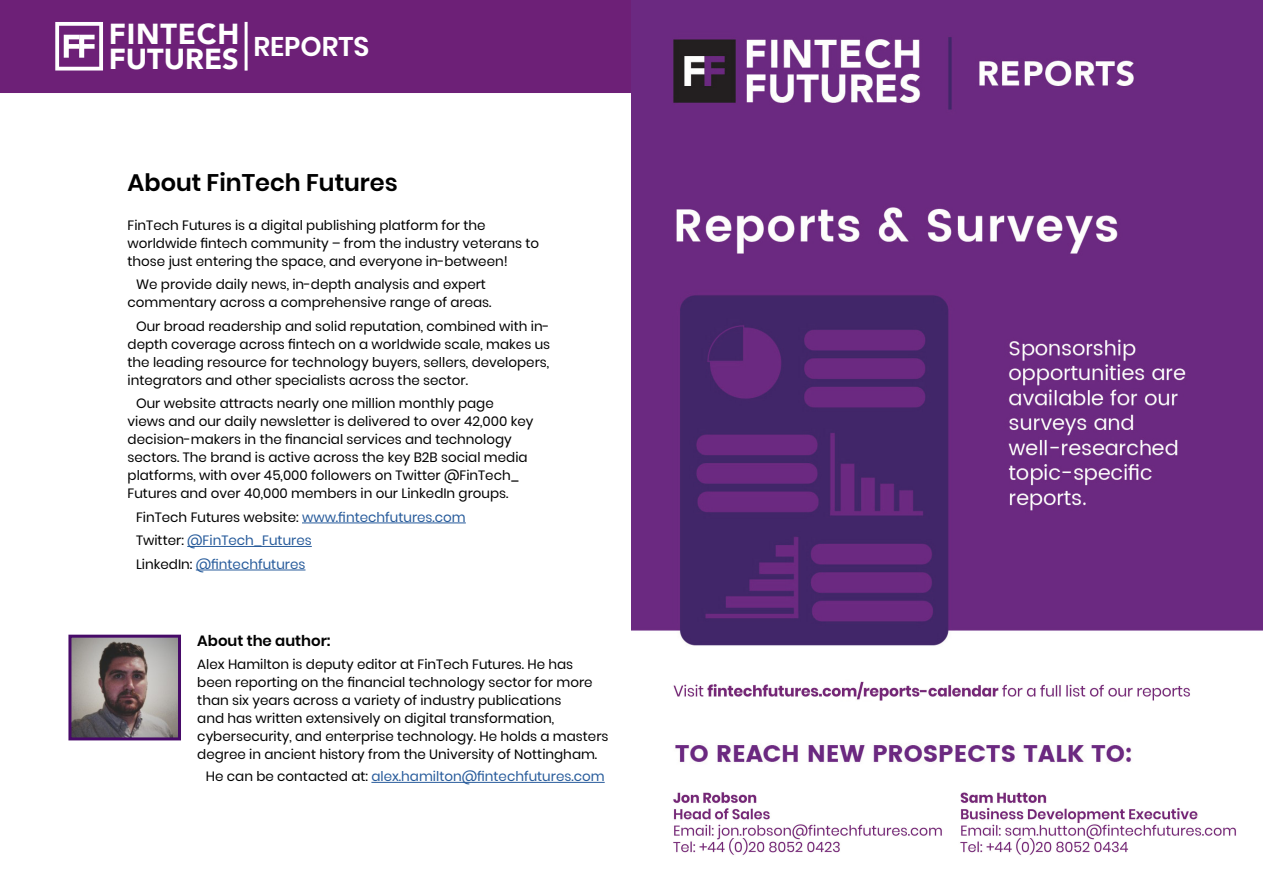
<style>
.page{position:relative;width:1263px;height:893px;background:#fff}
.page>*{position:absolute;margin:0;border:0;box-sizing:border-box;transform-origin:0 0}
.t1{font:900 28.95px "Avenir";letter-spacing:.015em;color:#fff}
.t2{font:600 24px "Poppins";color:#000}
.t3{font:600 15px "Poppins";color:#000}
.Body_copy{font:13.5px/18px "Poppins";color:#000}
.t4{font:13.5px "Poppins";color:#275b9b}
.s1{color:#275b9b}
.s2{color:#000}
</style>
<div class="page">
<div style="left:0;top:0;width:631px;height:93px;background:#6d2077"></div>
<svg style="left:55px;top:22px;width:48px;height:49px"></svg>
<hr style="left:245px;top:22px;width:3px;height:49px;background:#fff">
<img style="left:72px;top:639px;width:105px;height:97px">
<div style="left:68px;top:635px;width:113px;height:105px;border:3px solid #470a68"></div>
<hr style="left:371px;top:782px;width:234px;height:1px;background:#275b9b">
<hr style="left:302px;top:523px;width:164px;height:1px;background:#275b9b">
<hr style="left:187px;top:546px;width:125px;height:1px;background:#275b9b">
<hr style="left:196px;top:570px;width:109px;height:1px;background:#275b9b">
<img style="left:631px;top:0;width:632px;height:855px">
<h1 class="t1" style="left:109px;top:9px;width:262px">FINTECH <sub>REPORTS</sub></h1>
<h1 class="t1" style="left:109px;top:35px;width:132px">FUTURES</h1>
<p class="t2" style="left:128px;top:168px;width:272px">About FinTech Futures</p>
<p class="Body_copy" style="left:128px;top:216px;width:413px">FinTech Futures is a digital publishing platform for the worldwide fintech community – from the industry veterans to those just entering the space, and everyone in-between!</p>
<p class="Body_copy" style="left:128px;top:276px;width:365px;text-align:center">We provide daily news, in-depth analysis and expert commentary across a comprehensive range of areas.</p>
<p class="Body_copy" style="left:128px;top:317px;width:424px;text-align:justify;text-indent:9px">Our broad readership and solid reputation, combined with in&shy;depth coverage across fintech on a worldwide scale, makes us the leading resource for technology buyers, sellers, developers, integrators and other specialists across the sector.</p>
<p class="Body_copy" style="left:128px;top:395px;width:407px;text-indent:9px">Our website attracts nearly one million monthly page views and our daily newsletter is delivered to over 42,000 key decision-makers in the financial services and technology sectors. The brand is active across the key B2B social media platforms, with over 45,000 followers on Twitter @FinTech_ Futures and over 40,000 members in our LinkedIn groups.</p>
<p class="Body_copy" style="left:136px;top:508px;width:331px">FinTech Futures website: <span class="s1">www.fintechfutures.com</span></p>
<p class="t4" style="left:136px;top:533px;width:177px"><span class="s2">Twitter:</span> @FinTech_Futures</p>
<p class="t4" style="left:136px;top:556px;width:171px"><span class="s2">LinkedIn:</span> @fintechfutures</p>
<p class="t3" style="left:197px;top:632px;width:135px">About the author:</p>
<p class="Body_copy" style="left:197px;top:656px;width:413px">Alex Hamilton is deputy editor at FinTech Futures. He has been reporting on the financial technology sector for more than six years across a variety of industry publications<br>and has written extensively on digital transformation, cybersecurity, and enterprise technology. He holds a masters degree in ancient history from the University of Nottingham.</p>
<p class="t4" style="left:206px;top:769px;width:400px"><span class="s2">He can be contacted at:</span> alex.hamilton@fintechfutures.com</p>
</div>
